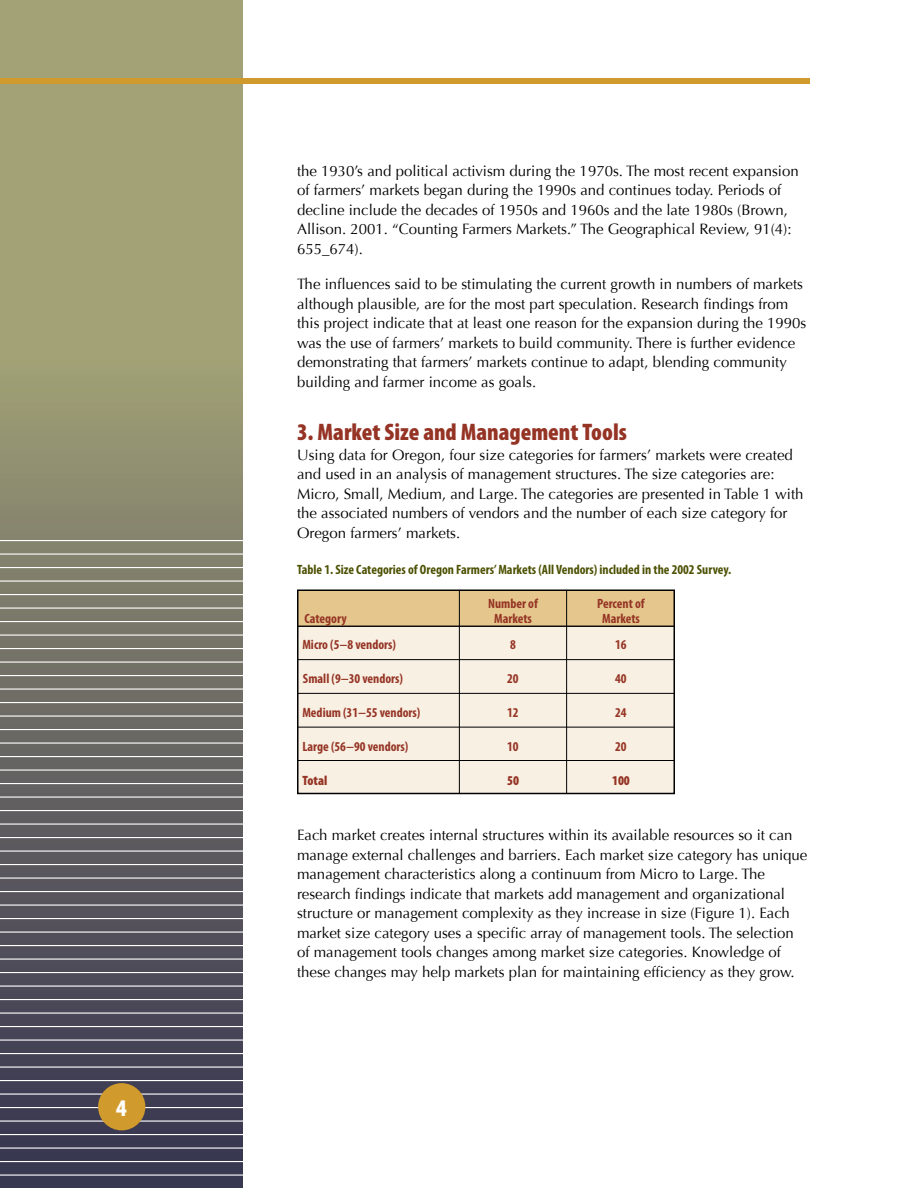
<style>
.page{position:relative;width:918px;height:1188px;background:#fff}
.page>*{position:absolute;margin:0;border:0;box-sizing:border-box;transform-origin:0 0}
.t1{font:900 condensed 24px "Myriad Pro";color:#953425}
.t2{font:15px/19.5px "Optima";color:#000}
.t3{font:700 condensed 13.5px "Myriad Pro";color:#953425}
.t4{font:700 condensed 13.5px "Myriad Pro";color:#4d5103}
.t5{font:900 condensed 13.5px "Myriad Pro";color:#953425}
</style>
<div class="page">
<svg style="left:0;top:0;width:243px;height:1188px;background:#7c7b6a"></svg>
<hr style="left:0;top:1174px;width:243px;height:2px;background:#fff">
<hr style="left:0;top:1161px;width:243px;height:1px;background:#fff">
<hr style="left:0;top:1148px;width:243px;height:1px;background:#fff">
<hr style="left:0;top:1134px;width:243px;height:1px;background:#fff">
<hr style="left:0;top:1120px;width:243px;height:2px;background:#fff">
<hr style="left:0;top:1107px;width:243px;height:1px;background:#fff">
<hr style="left:0;top:1094px;width:243px;height:1px;background:#fff">
<hr style="left:0;top:1080px;width:243px;height:1px;background:#fff">
<hr style="left:0;top:1066px;width:243px;height:2px;background:#fff">
<hr style="left:0;top:1053px;width:243px;height:1px;background:#fff">
<hr style="left:0;top:1040px;width:243px;height:1px;background:#fff">
<hr style="left:0;top:1026px;width:243px;height:1px;background:#fff">
<hr style="left:0;top:1012px;width:243px;height:2px;background:#fff">
<hr style="left:0;top:999px;width:243px;height:1px;background:#fff">
<hr style="left:0;top:986px;width:243px;height:1px;background:#fff">
<hr style="left:0;top:972px;width:243px;height:1px;background:#fff">
<hr style="left:0;top:958px;width:243px;height:2px;background:#fff">
<hr style="left:0;top:945px;width:243px;height:1px;background:#fff">
<hr style="left:0;top:932px;width:243px;height:1px;background:#fff">
<hr style="left:0;top:918px;width:243px;height:1px;background:#fff">
<hr style="left:0;top:904px;width:243px;height:2px;background:#fff">
<hr style="left:0;top:891px;width:243px;height:1px;background:#fff">
<hr style="left:0;top:878px;width:243px;height:1px;background:#fff">
<hr style="left:0;top:864px;width:243px;height:1px;background:#fff">
<hr style="left:0;top:850px;width:243px;height:2px;background:#fff">
<hr style="left:0;top:837px;width:243px;height:1px;background:#fff">
<hr style="left:0;top:824px;width:243px;height:1px;background:#fff">
<hr style="left:0;top:810px;width:243px;height:1px;background:#fff">
<hr style="left:0;top:796px;width:243px;height:2px;background:#fff">
<hr style="left:0;top:783px;width:243px;height:1px;background:#fff">
<hr style="left:0;top:770px;width:243px;height:1px;background:#fff">
<hr style="left:0;top:756px;width:243px;height:1px;background:#fff">
<hr style="left:0;top:742px;width:243px;height:2px;background:#fff">
<hr style="left:0;top:729px;width:243px;height:1px;background:#fff">
<hr style="left:0;top:716px;width:243px;height:1px;background:#fff">
<hr style="left:0;top:702px;width:243px;height:1px;background:#fff">
<hr style="left:0;top:688px;width:243px;height:2px;background:#fff">
<hr style="left:0;top:675px;width:243px;height:1px;background:#fff">
<hr style="left:0;top:662px;width:243px;height:1px;background:#fff">
<hr style="left:0;top:648px;width:243px;height:1px;background:#fff">
<hr style="left:0;top:634px;width:243px;height:2px;background:#fff">
<hr style="left:0;top:621px;width:243px;height:1px;background:#fff">
<hr style="left:0;top:608px;width:243px;height:1px;background:#fff">
<hr style="left:0;top:594px;width:243px;height:1px;background:#fff">
<hr style="left:0;top:580px;width:243px;height:2px;background:#fff">
<hr style="left:0;top:567px;width:243px;height:1px;background:#fff">
<hr style="left:0;top:554px;width:243px;height:1px;background:#fff">
<hr style="left:0;top:540px;width:243px;height:1px;background:#fff">
<div style="left:98px;top:1083px;width:47px;height:47px;background:#d09b2c;border-radius:50%"></div>
<div style="left:0;top:78px;width:918px;height:6px;background:#d09b2c"></div>
<div style="left:810px;top:54px;width:108px;height:130px;background:#fff"></div>
<div style="left:298px;top:590px;width:376px;height:204px;background:#f8f0e2"></div>
<div style="left:298px;top:590px;width:376px;height:36px;background:#e5c78d"></div>
<div style="left:297px;top:590px;width:378px;height:204px;border:2px solid #000"></div>
<hr style="left:298px;top:626px;width:377px;height:1px;background:#000">
<hr style="left:566px;top:590px;width:1px;height:204px;background:#000">
<hr style="left:459px;top:590px;width:1px;height:204px;background:#000">
<hr style="left:298px;top:659px;width:377px;height:1px;background:#000">
<hr style="left:298px;top:693px;width:377px;height:1px;background:#000">
<hr style="left:297px;top:626px;width:377px;height:1px;background:#000">
<hr style="left:298px;top:727px;width:377px;height:1px;background:#000">
<hr style="left:298px;top:760px;width:377px;height:1px;background:#000">
<p class="t2" style="left:297px;top:161px;width:503px">the 1930’s and political activism during the 1970s. The most recent expansion of farmers’ markets began during the 1990s and continues today. Periods of decline include the decades of 1950s and 1960s and the late 1980s (Brown, Allison. 2001. “Counting Farmers Markets.” The Geographical Review, 91(4):<br>655_674).</p>
<p class="t2" style="left:297px;top:275px;width:511px">The influences said to be stimulating the current growth in numbers of markets although plausible, are for the most part speculation. Research findings from this project indicate that at least one reason for the expansion during the 1990s was the use of farmers’ markets to build community. There is further evidence demonstrating that farmers’ markets continue to adapt, blending community building and farmer income as goals.</p>
<h1 class="t1" style="left:297px;top:417px;width:331px">3. Market Size and Management Tools</h1>
<p class="t2" style="left:297px;top:445px;width:508px">Using data for Oregon, four size categories for farmers’ markets were created and used in an analysis of management structures. The size categories are:<br>Micro, Small, Medium, and Large. The categories are presented in Table 1 with the associated numbers of vendors and the number of each size category for Oregon farmers’ markets.</p>
<p class="t4" style="left:297px;top:562px;width:436px">Table 1. Size Categories of Oregon Farmers’ Markets (All Vendors) included in the 2002 Survey.</p>
<p class="t3" style="left:488px;top:595px;width:51px">Number of</p>
<p class="t3" style="left:597px;top:595px;width:49px">Percent of</p>
<p class="t3" style="left:305px;top:610px;width:44px">Category</p>
<p class="t3" style="left:494px;top:610px;width:39px">Markets</p>
<p class="t3" style="left:602px;top:610px;width:39px">Markets</p>
<p class="t3" style="left:302px;top:636px;width:95px">Micro (5−8 vendors)</p>
<p class="t3" style="left:510px;top:636px;width:7px">8</p>
<p class="t3" style="left:615px;top:636px;width:13px">16</p>
<p class="t3" style="left:303px;top:670px;width:102px">Small (9−30 vendors)</p>
<p class="t3" style="left:507px;top:670px;width:13px">20</p>
<p class="t3" style="left:615px;top:670px;width:13px">40</p>
<p class="t3" style="left:302px;top:704px;width:120px">Medium (31−55 vendors)</p>
<p class="t3" style="left:507px;top:704px;width:13px">12</p>
<p class="t3" style="left:615px;top:704px;width:13px">24</p>
<p class="t3" style="left:302px;top:738px;width:108px">Large (56−90 vendors)</p>
<p class="t3" style="left:507px;top:738px;width:13px">10</p>
<p class="t3" style="left:615px;top:738px;width:13px">20</p>
<p class="t5" style="left:302px;top:772px;width:26px">Total</p>
<p class="t5" style="left:507px;top:772px;width:13px">50</p>
<p class="t5" style="left:612px;top:772px;width:19px">100</p>
<p class="t2" style="left:297px;top:826px;width:512px">Each market creates internal structures within its available resources so it can manage external challenges and barriers. Each market size category has unique management characteristics along a continuum from Micro to Large. The research findings indicate that markets add management and organizational structure or management complexity as they increase in size (Figure 1). Each market size category uses a specific array of management tools. The selection of management tools changes among market size categories. Knowledge of these changes may help markets plan for maintaining efficiency as they grow.</p>
</div>
